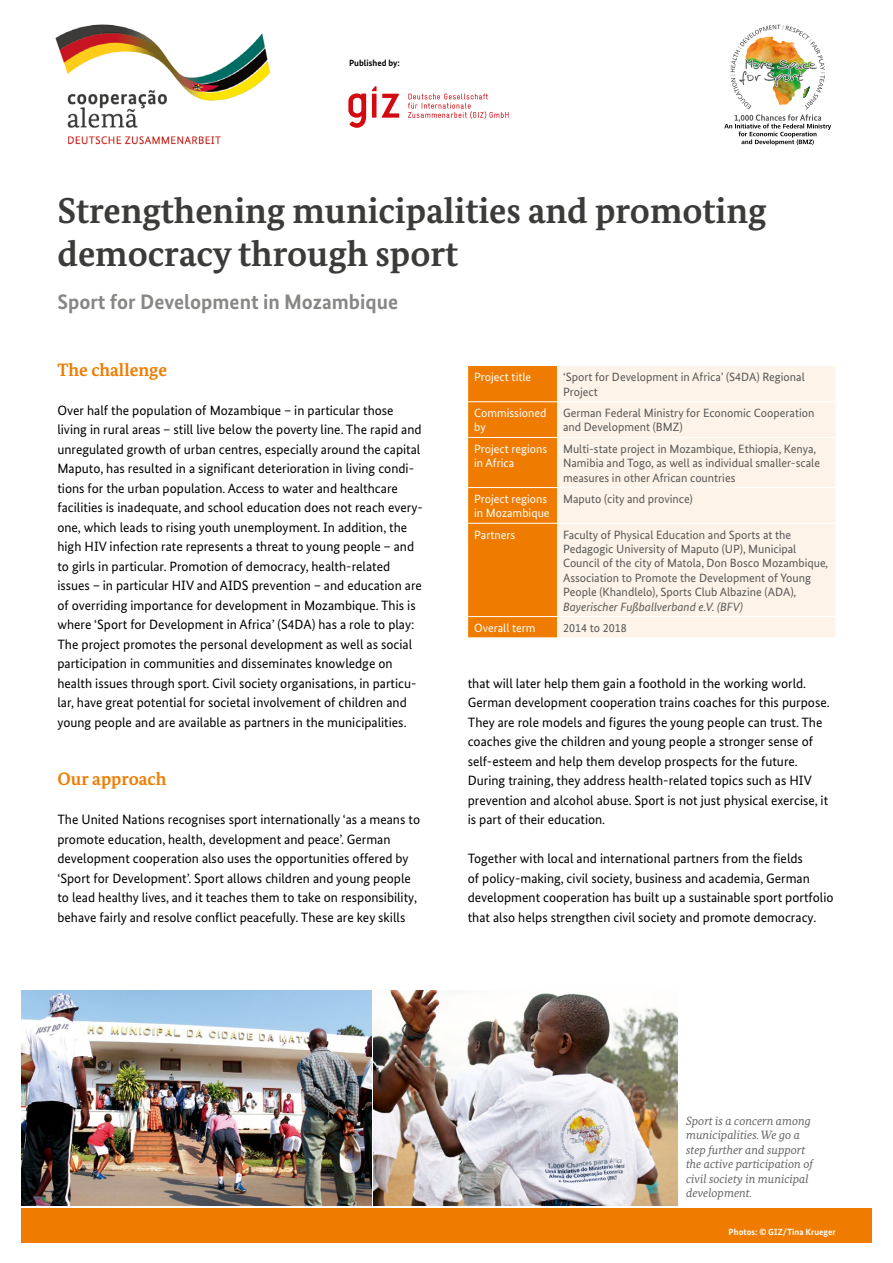
<style>
.page{position:relative;width:893px;height:1263px;background:#fff}
.page>*{position:absolute;margin:0;border:0;box-sizing:border-box;transform-origin:0 0}
.t1{font:700 36px/43.5px "Bundes Serif";color:#3b3b3a}
.t2{font:700 21px "Bundes Sans";color:#878786}
.t3{font:700 18px "Bundes Serif";color:#ef7c00}
.t4{font:13.5px/19.5px "Bundes Sans";color:#000}
.t5{font:12px/14.4px "Bundes Sans";color:#565656}
.t6{font:italic 12px/14.4px "Bundes Serif";color:#636362}
.t7{font:12px/14.4px "Bundes Sans";color:#fff}
.t8{font:italic 12px "Bundes Sans";color:#565656}
.t9{font:700 9px "Bundes Sans";color:#fff}
.t10{font:700 9px "Bundes Sans";color:#000}
.s1{font-style:italic}
</style>
<div class="page">
<img style="left:55px;top:24px;width:216px;height:121px">
<svg style="left:348px;top:93px;width:18px;height:35px"></svg>
<svg style="left:372px;top:86px;width:27px;height:32px"></svg>
<svg style="left:408px;top:94px;width:100px;height:25px"></svg>
<div style="left:21px;top:1208px;width:851px;height:34px;background:#ef7c00"></div>
<div style="left:468px;top:366px;width:89px;height:271px;background:#ef7c00"></div>
<div style="left:557px;top:366px;width:279px;height:271px;background:#fef3e8"></div>
<hr style="left:468px;top:401px;width:89px;height:1px;background:#fff">
<hr style="left:557px;top:401px;width:279px;height:1px;background:#fff">
<hr style="left:468px;top:437px;width:89px;height:1px;background:#fff">
<hr style="left:557px;top:437px;width:279px;height:1px;background:#fff">
<hr style="left:468px;top:487px;width:89px;height:1px;background:#fff">
<hr style="left:557px;top:487px;width:279px;height:1px;background:#fff">
<hr style="left:468px;top:523px;width:89px;height:1px;background:#fff">
<hr style="left:557px;top:523px;width:279px;height:1px;background:#fff">
<hr style="left:468px;top:616px;width:89px;height:1px;background:#fff">
<hr style="left:557px;top:616px;width:279px;height:1px;background:#fff">
<img style="left:21px;top:990px;width:350px;height:215px">
<img style="left:373px;top:990px;width:304px;height:215px">
<svg style="left:724px;top:25px;width:107px;height:120px"></svg>
<p class="t10" style="left:349px;top:58px;width:52px">Published by:</p>
<h1 class="t1" style="left:57px;top:188px;width:711px">Strengthening municipalities and promoting democracy through sport</h1>
<h2 class="t2" style="left:57px;top:289px;width:342px">Sport for Development in Mozambique</h2>
<h3 class="t3" style="left:57px;top:359px;width:111px">The challenge</h3>
<p class="t4" style="left:57px;top:400px;width:367px">Over half the population of Mozambique – in particular those living in rural areas – still live below the poverty line. The rapid and unregulated growth of urban centres, especially around the capital Maputo, has resulted in a significant deterioration in living condi&shy;tions for the urban population. Access to water and healthcare facilities is inadequate, and school education does not reach every&shy;one, which leads to rising youth unemployment. In addition, the high HIV infection rate represents a threat to young people – and to girls in particular. Promotion of democracy, health-related issues – in particular HIV and AIDS prevention – and education are of overriding importance for development in Mozambique. This is where ‘Sport for Development in Africa’ (S4DA) has a role to play:<br>The project promotes the personal development as well as social participation in communities and disseminates knowledge on health issues through sport. Civil society organisations, in particu&shy;lar, have great potential for societal involvement of children and young people and are available as partners in the municipalities.</p>
<h3 class="t3" style="left:57px;top:768px;width:111px">Our approach</h3>
<p class="t4" style="left:57px;top:810px;width:364px">The United Nations recognises sport internationally ‘as a means to promote education, health, development and peace’. German development cooperation also uses the opportunities offered by ‘Sport for Development’. Sport allows children and young people to lead healthy lives, and it teaches them to take on responsibility, behave fairly and resolve conflict peacefully. These are key skills</p>
<p class="t7" style="left:474px;top:370px;width:59px">Project title</p>
<p class="t5" style="left:563px;top:370px;width:243px">‘Sport for Development in Africa’ (S4DA) Regional<br>Project</p>
<p class="t7" style="left:474px;top:406px;width:74px">Commissioned by</p>
<p class="t5" style="left:563px;top:406px;width:253px">German Federal Ministry for Economic Cooperation and Development (BMZ)</p>
<p class="t7" style="left:474px;top:441px;width:75px">Project regions in Africa</p>
<p class="t5" style="left:563px;top:441px;width:258px">Multi-state project in Mozambique, Ethiopia, Kenya,<br>Namibia and Togo, as well as individual smaller-scale measures in other African countries</p>
<p class="t7" style="left:474px;top:491px;width:77px">Project regions in Mozambique</p>
<p class="t5" style="left:563px;top:491px;width:131px">Maputo (city and province)</p>
<p class="t7" style="left:474px;top:527px;width:43px">Partners</p>
<p class="t5" style="left:563px;top:527px;width:267px">Faculty of Physical Education and Sports at the Pedagogic University of Maputo (UP), Municipal Council of the city of Matola, Don Bosco Mozambique<span class="s1">, </span>Association to Promote the Development of Young People (Khandlelo), Sports Club Albazine (ADA),</p>
<p class="t8" style="left:563px;top:599px;width:182px">Bayerischer Fußballverband e.V. (BFV)</p>
<p class="t7" style="left:474px;top:620px;width:63px">Overall term</p>
<p class="t5" style="left:563px;top:620px;width:65px">2014 to 2018</p>
<p class="t4" style="left:468px;top:673px;width:363px">that will later help them gain a foothold in the working world.<br>German development cooperation trains coaches for this purpose.<br>They are role models and figures the young people can trust. The coaches give the children and young people a stronger sense of self-esteem and help them develop prospects for the future.<br>During training, they address health-related topics such as HIV prevention and alcohol abuse. Sport is not just physical exercise, it is part of their education.</p>
<p class="t4" style="left:468px;top:849px;width:367px">Together with local and international partners from the fields<br>of policy-making, civil society, business and academia, German development cooperation has built up a sustainable sport portfolio that also helps strengthen civil society and promote democracy.</p>
<p class="t6" style="left:686px;top:1113px;width:128px">Sport is a concern among municipalities. We go a step further and support the active participation of civil society in municipal development.</p>
<p class="t9" style="left:729px;top:1226px;width:108px">Photos: © GIZ/Tina Krueger</p>
</div>
